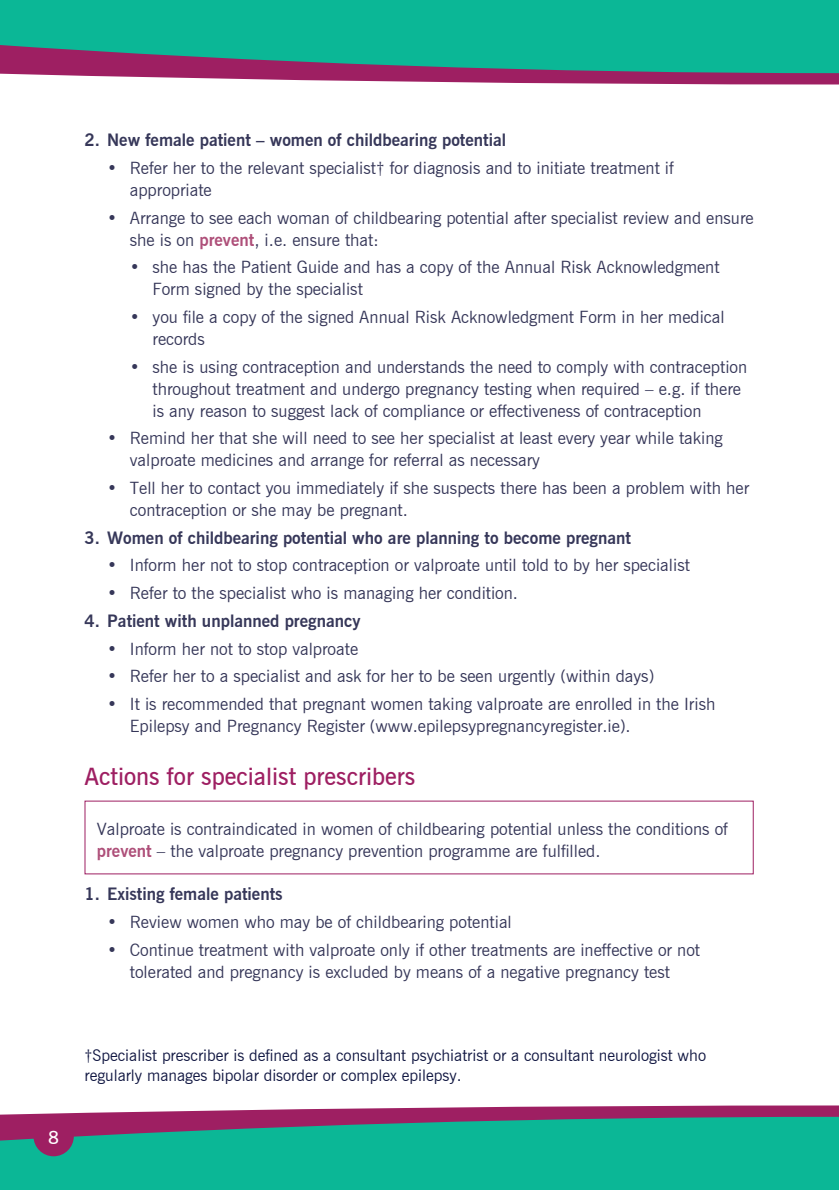
<style>
.page{position:relative;width:839px;height:1190px;background:#fff}
.page>*{position:absolute;margin:0;border:0;box-sizing:border-box;transform-origin:0 0}
.Subheadings_HCP{font:600 24px "News Gothic BT";color:#9e1f62}
.t1{font:600 18px "News Gothic BT";color:#fff}
.Body_Copy_HCP{font:17px/22px "News Gothic BT";color:#363759}
.t2{font:700 17px "News Gothic BT";color:#363759}
.Body_Copy_HCP-2{font:16px/20px "News Gothic BT";color:#111742}
.s1{font-weight:700;color:#ae4f79}
</style>
<div class="page">
<svg style="left:0;top:1105px;width:839px;height:11px;fill:#9e1f62"></svg>
<svg style="left:0;top:1116px;width:839px;height:73px;background:#1ba690"></svg>
<div style="left:33px;top:1115px;width:41px;height:41px;background:#9e1f62;border-radius:50%"></div>
<svg style="left:0;top:73px;width:839px;height:11px;fill:#9e1f62"></svg>
<svg style="left:0;top:0;width:839px;height:73px;background:#1da38f"></svg>
<p class="t2" style="left:84px;top:130px;width:423px">2. New female patient – women of childbearing potential</p>
<p class="Body_Copy_HCP" style="left:130px;top:157px;width:545px;text-indent:-23px">• Refer her to the relevant specialist† for diagnosis and to initiate treatment if appropriate</p>
<p class="Body_Copy_HCP" style="left:130px;top:206px;width:625px;text-indent:-23px">• Arrange to see each woman of childbearing potential after specialist review and ensure she is on <span class="s1">prevent</span>, i.e. ensure that:</p>
<p class="Body_Copy_HCP" style="left:152px;top:256px;width:568px;text-indent:-23px">• she has the Patient Guide and has a copy of the Annual Risk Acknowledgment<br>Form signed by the specialist</p>
<p class="Body_Copy_HCP" style="left:152px;top:306px;width:573px;text-indent:-23px">• you file a copy of the signed Annual Risk Acknowledgment Form in her medical records</p>
<p class="Body_Copy_HCP" style="left:152px;top:355px;width:596px;text-indent:-23px">• she is using contraception and understands the need to comply with contraception throughout treatment and undergo pregnancy testing when required – e.g. if there is any reason to suggest lack of compliance or effectiveness of contraception</p>
<p class="Body_Copy_HCP" style="left:130px;top:427px;width:594px;text-indent:-23px">• Remind her that she will need to see her specialist at least every year while taking valproate medicines and arrange for referral as necessary</p>
<p class="Body_Copy_HCP" style="left:130px;top:477px;width:621px;text-indent:-23px">• Tell her to contact you immediately if she suspects there has been a problem with her contraception or she may be pregnant.</p>
<p class="t2" style="left:84px;top:527px;width:548px">3. Women of childbearing potential who are planning to become pregnant</p>
<p class="Body_Copy_HCP" style="left:107px;top:554px;width:584px">• Inform her not to stop contraception or valproate until told to by her specialist</p>
<p class="Body_Copy_HCP" style="left:107px;top:582px;width:412px">• Refer to the specialist who is managing her condition.</p>
<p class="t2" style="left:84px;top:610px;width:277px">4. Patient with unplanned pregnancy</p>
<p class="Body_Copy_HCP" style="left:107px;top:637px;width:252px">• Inform her not to stop valproate</p>
<p class="Body_Copy_HCP" style="left:107px;top:665px;width:548px">• Refer her to a specialist and ask for her to be seen urgently (within days)</p>
<p class="Body_Copy_HCP" style="left:130px;top:692px;width:587px;text-indent:-23px">• It is recommended that pregnant women taking valproate are enrolled in the Irish<br>Epilepsy and Pregnancy Register (www.epilepsypregnancyregister.ie).</p>
<p class="Subheadings_HCP" style="left:84px;top:761px;width:332px">Actions for specialist prescribers</p>
<p class="Body_Copy_HCP" style="left:97px;top:817px;width:632px">Valproate is contraindicated in women of childbearing potential unless the conditions of <span class="s1">prevent</span> – the valproate pregnancy prevention programme are fulfilled.</p>
<p class="t2" style="left:84px;top:884px;width:200px">1. Existing female patients</p>
<p class="Body_Copy_HCP" style="left:107px;top:910px;width:406px">• Review women who may be of childbearing potential</p>
<p class="Body_Copy_HCP" style="left:107px;top:938px;width:594px;text-align:center">• Continue treatment with valproate only if other treatments are ineffective or not tolerated and pregnancy is excluded by means of a negative pregnancy test</p>
<p class="t1" style="left:48px;top:1126px;width:12px">8</p>
<p class="Body_Copy_HCP-2" style="left:84px;top:1045px;width:623px">†Specialist prescriber is defined as a consultant psychiatrist or a consultant neurologist who regularly manages bipolar disorder or complex epilepsy.</p>
</div>
